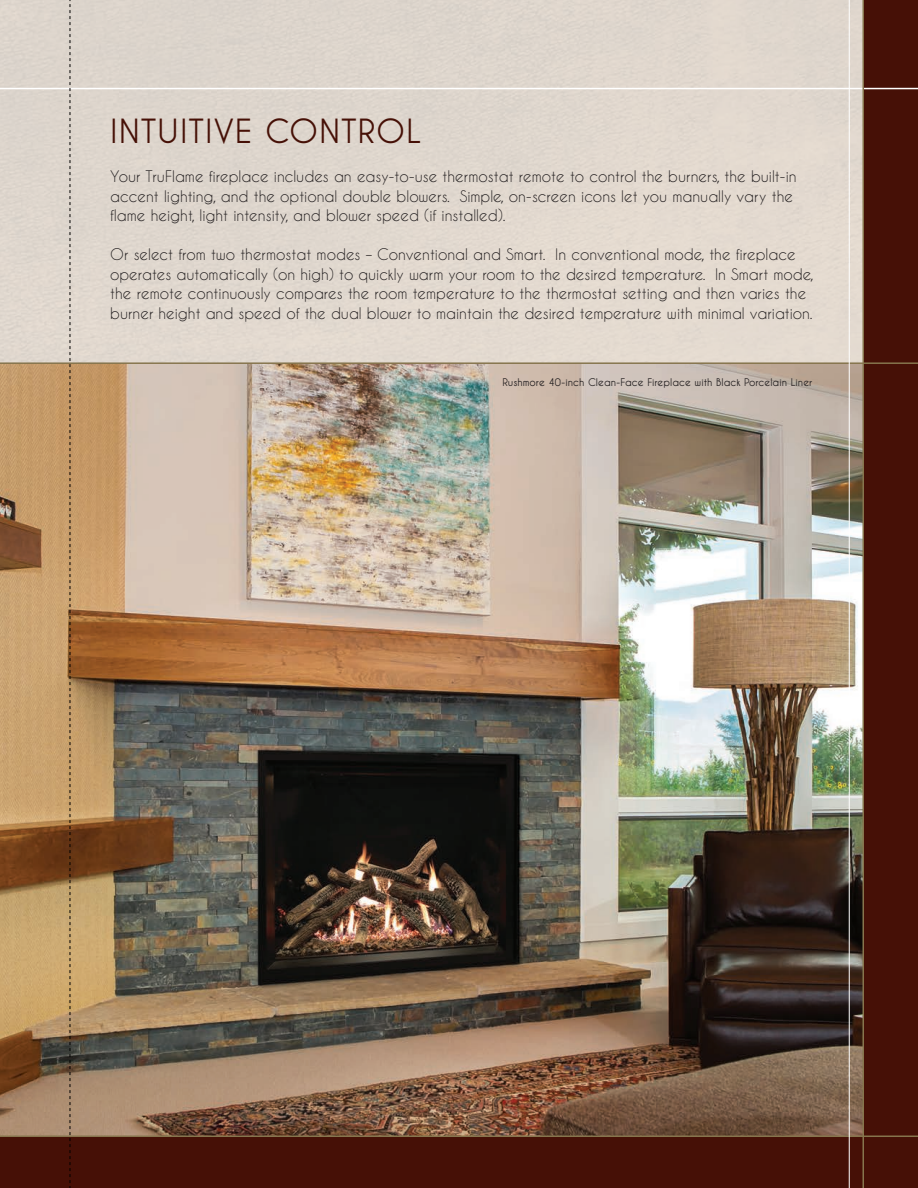
<style>
.page{position:relative;width:918px;height:1188px;background:#fff}
.page>*{position:absolute;margin:0;border:0;box-sizing:border-box;transform-origin:0 0}
.t1{font:700 33px "Caviar Dreams";letter-spacing:.035em;color:#461006}
.t2{font:15px/19.5px "Caviar Dreams";color:#231f20}
.t3{font:700 10.5px "Caviar Dreams";color:#231f20}
</style>
<div class="page">
<div style="left:0;top:0;width:862px;height:362px;background:#e0d7ce"></div>
<div style="left:864px;top:0;width:54px;height:1188px;background:#461006"></div>
<div style="left:0;top:1136px;width:918px;height:52px;background:#461006"></div>
<img style="left:0;top:364px;width:862px;height:772px">
<hr style="left:0;top:1136px;width:918px;height:1px;background:#86754d">
<hr style="left:0;top:88px;width:918px;height:1px;background:#fff">
<hr style="left:0;top:362px;width:918px;height:2px;background:#86754d">
<hr style="left:862px;top:0;width:2px;height:1188px;background:#86754d">
<hr style="left:849px;top:0;width:1px;height:1188px;background:#fff">
<svg style="left:70px;top:0;width:1px;height:1188px"></svg>
<p class="t1" style="left:110px;top:113px;width:313px">INTUITIVE CONTROL</p>
<p class="t2" style="left:110px;top:167px;width:688px">Your TruFlame fireplace includes an easy-to-use thermostat remote to control the burners, the built-in accent lighting, and the optional double blowers. Simple, on-screen icons let you manually vary the flame height, light intensity, and blower speed (if installed).</p>
<p class="t2" style="left:110px;top:245px;width:705px">Or select from two thermostat modes – Conventional and Smart. In conventional mode, the fireplace operates automatically (on high) to quickly warm your room to the desired temperature. In Smart mode, the remote continuously compares the room temperature to the thermostat setting and then varies the burner height and speed of the dual blower to maintain the desired temperature with minimal variation.</p>
<p class="t3" style="left:502px;top:376px;width:312px">Rushmore 40-inch Clean-Face Fireplace with Black Porcelain Liner</p>
</div>
